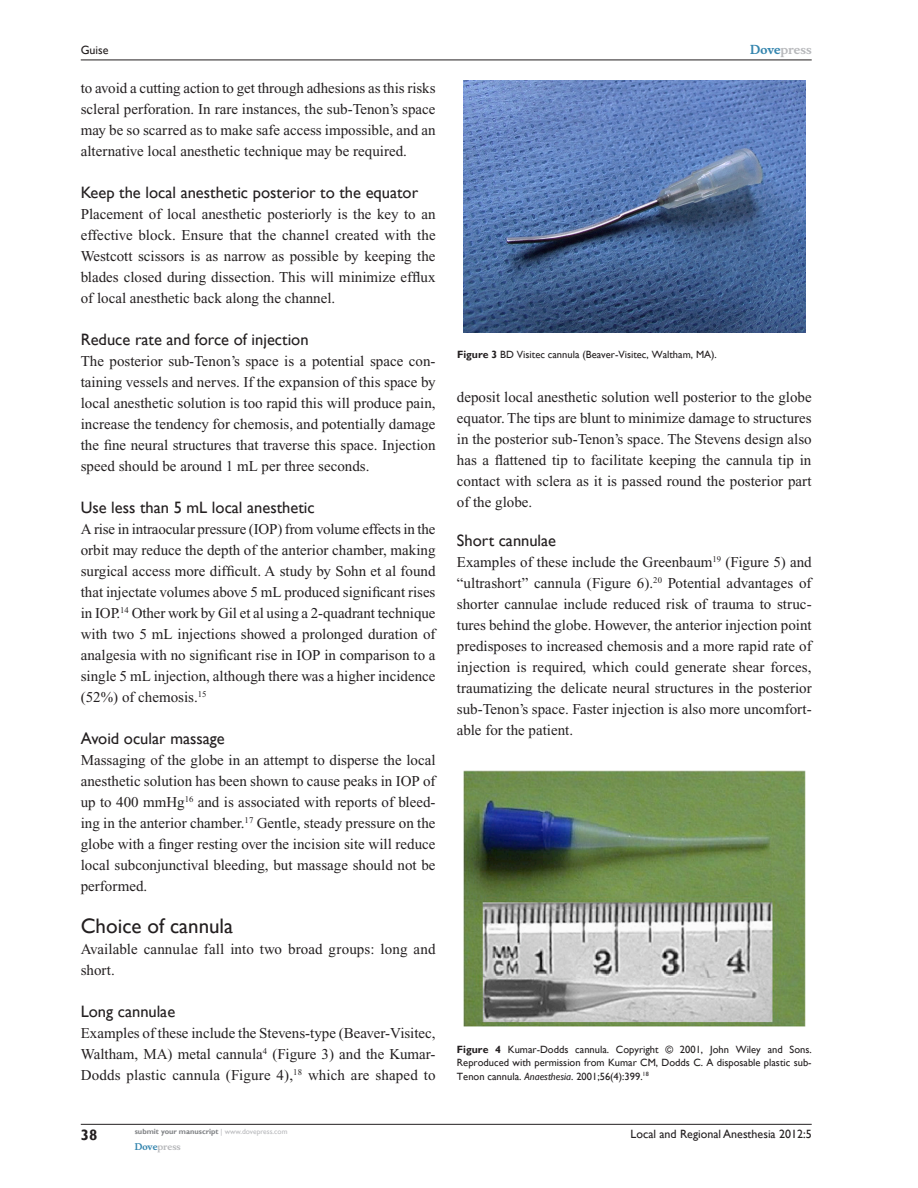
<style>
.page{position:relative;width:918px;height:1188px;background:#fff}
.page>*{position:absolute;margin:0;border:0;box-sizing:border-box;transform-origin:0 0}
.t1{font:21px "Gill Sans";color:#231f20}
.t2{font:16.5px "Gill Sans";color:#231f20}
.TxF{font:15px/21px "Times New Roman";color:#231f20;text-align:justify}
.t3{font:700 15px "Gill Sans";color:#231f20}
.t4{font:12px "Gill Sans";color:#231f20}
.t5{font:700 12px "Musee";color:#b8b9bc}
.FC{font:10.5px/13.5px "Gill Sans";color:#231f20;text-align:justify}
.t6{font:700 9px "Musee";color:#b8b9bc}
.t7{font:700 7.5px "Gill Sans";color:#808285}
.s1{color:#3485ae}
.s2{font-weight:700}
.s3{font-style:italic}
.s4{font-weight:400;color:#b8b9bc}
</style>
<div class="page">
<img style="left:463px;top:770px;width:342px;height:257px">
<img style="left:463px;top:81px;width:342px;height:251px">
<hr style="left:81px;top:1124px;width:731px;height:1px;background:#231f20">
<hr style="left:81px;top:60px;width:731px;height:1px;background:#231f20">
<p class="t4" style="left:81px;top:43px;width:29px">Guise</p>
<p class="t5" style="left:750px;top:43px;width:63px"><span class="s1">Dove</span>press</p>
<p class="TxF" style="left:81px;top:77px;width:356px">to avoid a cutting action to get through adhesions as this risks scleral perforation. In rare instances, the sub-Tenon’s space may be so scarred as to make safe access impossible, and an alternative local anesthetic technique may be required.</p>
<h3 class="t2" style="left:81px;top:182px;width:339px">Keep the local anesthetic posterior to the equator</h3>
<p class="TxF" style="left:81px;top:203px;width:356px">Placement of local anesthetic posteriorly is the key to an effective block. Ensure that the channel created with the Westcott scissors is as narrow as possible by keeping the blades closed during dissection. This will minimize efflux of local anesthetic back along the channel.</p>
<h3 class="t2" style="left:81px;top:329px;width:229px">Reduce rate and force of injection</h3>
<p class="TxF" style="left:81px;top:350px;width:356px">The posterior sub-Tenon’s space is a potential space con&shy;taining vessels and nerves. If the expansion of this space by local anesthetic solution is too rapid this will produce pain, increase the tendency for chemosis, and potentially damage the fine neural structures that traverse this space. Injection speed should be around 1 mL per three seconds.</p>
<h3 class="t2" style="left:81px;top:497px;width:235px">Use less than 5 mL local anesthetic</h3>
<p class="TxF" style="left:81px;top:518px;width:356px">A rise in intraocular pressure (IOP) from volume effects in the orbit may reduce the depth of the anterior chamber, making surgical access more difficult. A study by Sohn et al found that injectate volumes above 5 mL produced significant rises in IOP.<sup>14</sup> Other work by Gil et al using a 2-quadrant technique with two 5 mL injections showed a prolonged duration of analgesia with no significant rise in IOP in comparison to a single 5 mL injection, although there was a higher incidence (52%) of chemosis.<sup>15</sup></p>
<h3 class="t2" style="left:81px;top:728px;width:146px">Avoid ocular massage</h3>
<p class="TxF" style="left:81px;top:749px;width:356px">Massaging of the globe in an attempt to disperse the local anesthetic solution has been shown to cause peaks in IOP of up to 400 mmHg<sup>16</sup> and is associated with reports of bleed&shy;ing in the anterior chamber.<sup>17</sup> Gentle, steady pressure on the globe with a finger resting over the incision site will reduce local subconjunctival bleeding, but massage should not be performed.</p>
<h2 class="t1" style="left:81px;top:913px;width:154px">Choice of cannula</h2>
<p class="TxF" style="left:81px;top:938px;width:356px">Available cannulae fall into two broad groups: long and short.</p>
<h3 class="t2" style="left:81px;top:1002px;width:96px">Long cannulae</h3>
<p class="TxF" style="left:81px;top:1022px;width:356px">Examples of these include the Stevens-type (Beaver-Visitec, Waltham, MA) metal cannula<sup>4</sup> (Figure 3) and the Kumar-Dodds plastic cannula (Figure 4),<sup>18</sup> which are shaped to</p>
<p class="FC" style="left:457px;top:347px;width:261px"><span class="s2">Figure 3</span> BD Visitec cannula (Beaver-Visitec, Waltham, MA).</p>
<p class="TxF" style="left:457px;top:387px;width:356px">deposit local anesthetic solution well posterior to the globe equator. The tips are blunt to minimize damage to structures in the posterior sub-Tenon’s space. The Stevens design also has a flattened tip to facilitate keeping the cannula tip in contact with sclera as it is passed round the posterior part of the globe.</p>
<h3 class="t2" style="left:457px;top:531px;width:101px">Short cannulae</h3>
<p class="TxF" style="left:457px;top:552px;width:356px">Examples of these include the Greenbaum<sup>19</sup> (Figure 5) and “ultrashort” cannula (Figure 6).<sup>20</sup> Potential advantages of shorter cannulae include reduced risk of trauma to struc&shy;tures behind the globe. However, the anterior injection point predisposes to increased chemosis and a more rapid rate of injection is required, which could generate shear forces, traumatizing the delicate neural structures in the posterior sub-Tenon’s space. Faster injection is also more uncomfort&shy;able for the patient.</p>
<p class="FC" style="left:457px;top:1042px;width:356px"><span class="s2">Figure 4</span> Kumar-Dodds cannula. Copyright © 2001, John Wiley and Sons.<br>Reproduced with permission from Kumar CM, Dodds C. A disposable plastic sub-Tenon cannula. <span class="s3">Anaesthesia</span>. 2001;56(4):399.<sup>18</sup></p>
<p class="t3" style="left:81px;top:1126px;width:18px">38</p>
<p class="t7" style="left:135px;top:1127px;width:154px">submit your manuscript <span class="s4">| www.dovepress.com</span></p>
<p class="t6" style="left:135px;top:1141px;width:48px"><span class="s1">Dove</span>press</p>
<p class="t4" style="left:631px;top:1127px;width:183px">Local and Regional Anesthesia 2012:5</p>
</div>
